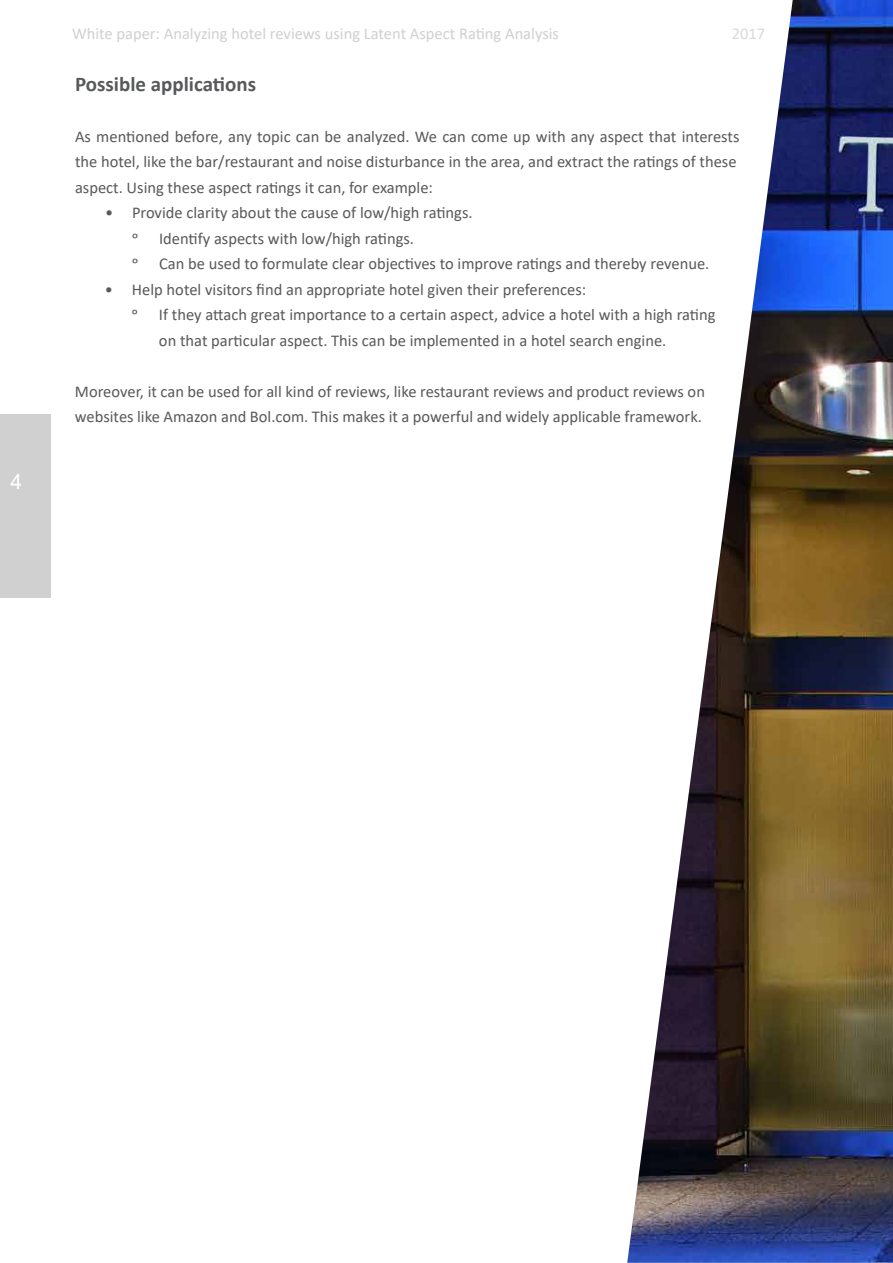
<style>
.page{position:relative;width:893px;height:1263px;background:#fff}
.page>*{position:absolute;margin:0;border:0;box-sizing:border-box;transform-origin:0 0}
.t1{font:700 21px "Calibri";color:#58595b}
.t2{font:21px "Arial";color:#fff}
.t3{font:16.5px/25.5px "Calibri";color:#58595b}
.t4{font:16.5px "Calibri";color:#d0d0d0}
.t5{font:16.5px "Calibri";color:#dadada}
</style>
<div class="page">
<img style="left:627px;top:0;width:266px;height:1263px">
<div style="left:0;top:414px;width:50px;height:183px;background:#d0d0d0"></div>
<p class="t2" style="left:10px;top:467px;width:13px">4</p>
<p class="t4" style="left:72px;top:22px;width:488px">White paper: Analyzing hotel reviews using Latent Aspect Rating Analysis</p>
<p class="t5" style="left:732px;top:22px;width:35px">2017</p>
<p class="t1" style="left:75px;top:69px;width:183px">Possible applications</p>
<p class="t3" style="left:75px;top:123px;width:666px">As mentioned before, any topic can be analyzed. We can come up with any aspect that interests the hotel, like the bar/restaurant and noise disturbance in the area, and extract the ratings of these aspect. Using these aspect ratings it can, for example:</p>
<p class="t3" style="left:159px;top:200px;width:552px;text-indent:-54px">• Provide clarity about the cause of low/high ratings.<br>Identify aspects with low/high ratings.<br>Can be used to formulate clear objectives to improve ratings and thereby revenue.</p>
<p class="t3" style="left:159px;top:276px;width:558px;text-indent:-54px">• Help hotel visitors find an appropriate hotel given their preferences:<br>If they attach great importance to a certain aspect, advice a hotel with a high rating on that particular aspect. This can be implemented in a hotel search engine.</p>
<p class="t3" style="left:75px;top:378px;width:631px">Moreover, it can be used for all kind of reviews, like restaurant reviews and product reviews on websites like Amazon and Bol.com. This makes it a powerful and widely applicable framework.</p>
</div>
